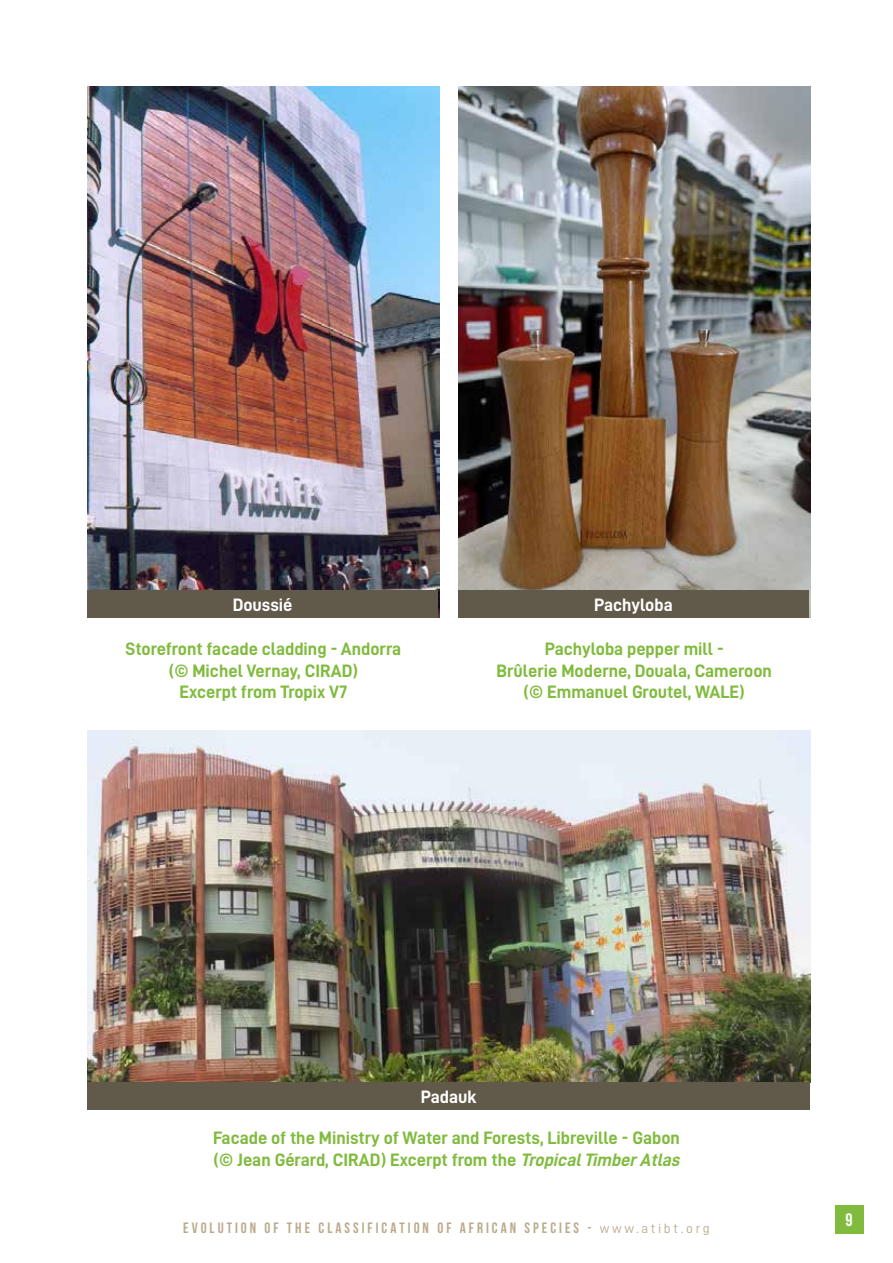
<style>
.page{position:relative;width:893px;height:1263px;background:#fff}
.page>*{position:absolute;margin:0;border:0;box-sizing:border-box;transform-origin:0 0}
.t1{font:18px/21.6px "D DIN Bold";color:#80bb3d;text-align:center}
.t2{font:18px "D DIN Bold";color:#fff}
.t3{font:18px "Bebas Neue";color:#fff}
.t4{font:700 15px "Bebas Neue";letter-spacing:.2em;color:#bbab8d}
.s1{font-style:italic}
.s2{font-family:"D DIN";font-weight:400;font-size:13.5px}
</style>
<div class="page">
<div style="left:835px;top:1205px;width:28px;height:28px;background:#80bb3d"></div>
<img style="left:87px;top:86px;width:353px;height:531px">
<img style="left:458px;top:86px;width:352px;height:531px">
<img style="left:87px;top:730px;width:723px;height:352px">
<div style="left:87px;top:1082px;width:723px;height:27px;background:#615949"></div>
<div style="left:87px;top:590px;width:351px;height:27px;background:#615949"></div>
<div style="left:458px;top:590px;width:351px;height:27px;background:#615949"></div>
<p class="t2" style="left:233px;top:595px;width:61px">Doussié</p>
<p class="t2" style="left:594px;top:595px;width:80px">Pachyloba</p>
<p class="t1" style="left:126px;top:638px;width:277px">Storefront facade cladding - Andorra (© Michel Vernay, CIRAD)<br>Excerpt from Tropix V7</p>
<p class="t1" style="left:496px;top:638px;width:277px">Pachyloba pepper mill -<br>Brûlerie Moderne, Douala, Cameroon (© Emmanuel Groutel, WALE)</p>
<p class="t2" style="left:421px;top:1087px;width:58px">Padauk</p>
<p class="t1" style="left:213px;top:1126px;width:472px;text-align:left">Facade of the Ministry of Water and Forests, Libreville - Gabon (© Jean Gérard, CIRAD) Excerpt from the <span class="s1">TropicalTimberAtlas</span></p>
<p class="t4" style="left:183px;top:1220px;width:528px">EVOLUTION OF THE CLASSIFICATION OF AFRICAN SPECIES - <span class="s2">www.atibt.org</span></p>
<p class="t3" style="left:845px;top:1210px;width:9px">9</p>
</div>
